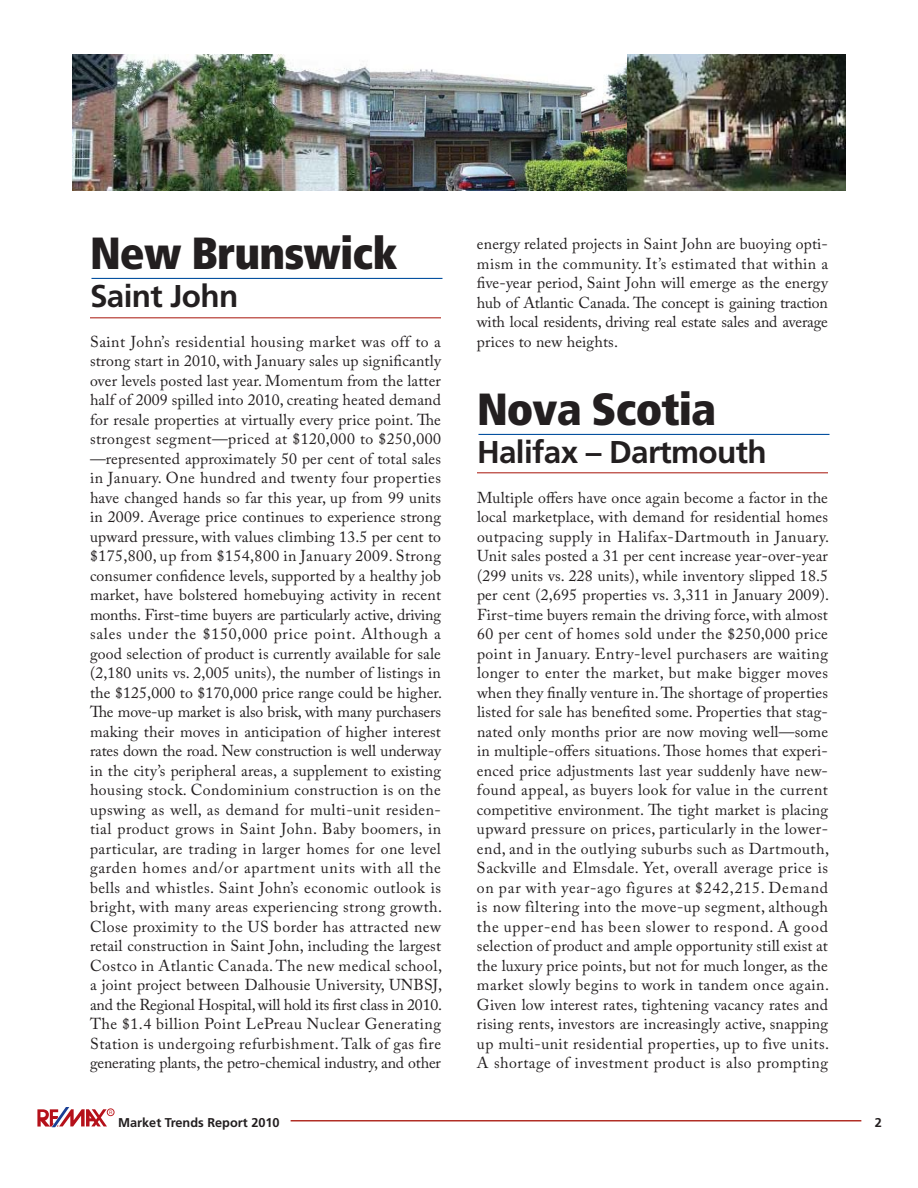
<style>
.page{position:relative;width:918px;height:1188px;background:#fff}
.page>*{position:absolute;margin:0;border:0;box-sizing:border-box;transform-origin:0 0}
.t1{font:900 condensed 45px "Frutiger LT Std";letter-spacing:-.02em;color:#231f20}
.t2{font:700 31.5px "Frutiger LT Std";letter-spacing:-.02em;color:#231f20}
.t3{font:15.75px/19.5px "Adobe Caslon Pro";letter-spacing:-.01em;color:#231f20;text-align:justify}
.t4{font:700 12.75px "Frutiger LT Std";color:#231f20}
.t5{font:4.8px "Helvetica Neue LT Std";color:#be2025}
</style>
<div class="page">
<svg style="left:37px;top:1107px;width:70px;height:20px"></svg>
<div style="left:107px;top:1109px;width:7px;height:7px;border:1px solid #be2025;border-radius:50%"></div>
<hr style="left:291px;top:1120px;width:570px;height:2px;background:#b12e25">
<img style="left:627px;top:54px;width:219px;height:136px">
<img style="left:72px;top:54px;width:298px;height:136px">
<hr style="left:477px;top:472px;width:351px;height:1px;background:#b12e25">
<hr style="left:90px;top:317px;width:351px;height:1px;background:#b12e25">
<img style="left:370px;top:63px;width:257px;height:127px">
<hr style="left:478px;top:434px;width:351px;height:1px;background:#0651a0">
<hr style="left:91px;top:278px;width:351px;height:1px;background:#0651a0">
<h1 class="t1" style="left:90px;top:232px;width:309px">New Brunswick</h1>
<h2 class="t2" style="left:90px;top:281px;width:150px">Saint John</h2>
<p class="t3" style="left:90px;top:333px;width:354px">Saint John’s residential housing market was off to a strong start in 2010, with January sales up significantly over levels posted last year. Momentum from the latter half of 2009 spilled into 2010, creating heated demand for resale properties at virtually every price point. The strongest segment—priced at $120,000 to $250,000 —represented approximately 50 per cent of total sales in January. One hundred and twenty four properties have changed hands so far this year, up from 99 units in 2009. Average price continues to experience strong upward pressure, with values climbing 13.5 per cent to $175,800, up from $154,800 in January 2009. Strong consumer confidence levels, supported by a healthy job market, have bolstered homebuying activity in recent months. First-time buyers are particularly active, driving sales under the $150,000 price point. Although a good selection of product is currently available for sale (2,180 units vs. 2,005 units), the number of listings in the $125,000 to $170,000 price range could be higher.<br>The move-up market is also brisk, with many purchasers making their moves in anticipation of higher interest rates down the road. New construction is well underway in the city’s peripheral areas, a supplement to existing housing stock. Condominium construction is on the upswing as well, as demand for multi-unit residen&shy;tial product grows in Saint John. Baby boomers, in particular, are trading in larger homes for one level garden homes and/or apartment units with all the bells and whistles. Saint John’s economic outlook is bright, with many areas experiencing strong growth.<br>Close proximity to the US border has attracted new retail construction in Saint John, including the largest Costco in Atlantic Canada. The new medical school, a joint project between Dalhousie University, UNBSJ, and the Regional Hospital, will hold its first class in 2010.<br>The $1.4 billion Point LePreau Nuclear Generating Station is undergoing refurbishment. Talk of gas fire generating plants, the petro-chemical industry, and other</p>
<p class="t5" style="left:109px;top:1110px;width:5px">R</p>
<p class="t4" style="left:118px;top:1116px;width:163px">Market Trends Report 2010</p>
<p class="t3" style="left:477px;top:235px;width:353px">energy related projects in Saint John are buoying opti&shy;mism in the community. It’s estimated that within a five-year period, Saint John will emerge as the energy hub of Atlantic Canada. The concept is gaining traction with local residents, driving real estate sales and average prices to new heights.</p>
<h1 class="t1" style="left:477px;top:388px;width:241px">Nova Scotia</h1>
<h2 class="t2" style="left:477px;top:437px;width:291px">Halifax – Dartmouth</h2>
<p class="t3" style="left:477px;top:489px;width:354px">Multiple offers have once again become a factor in the local marketplace, with demand for residential homes outpacing supply in Halifax-Dartmouth in January.<br>Unit sales posted a 31 per cent increase year-over-year (299 units vs. 228 units), while inventory slipped 18.5 per cent (2,695 properties vs. 3,311 in January 2009).<br>First-time buyers remain the driving force, with almost 60 per cent of homes sold under the $250,000 price point in January. Entry-level purchasers are waiting longer to enter the market, but make bigger moves when they finally venture in. The shortage of properties listed for sale has benefited some. Properties that stag&shy;nated only months prior are now moving well—some in multiple-offers situations. Those homes that experi&shy;enced price adjustments last year suddenly have new&shy;found appeal, as buyers look for value in the current competitive environment. The tight market is placing upward pressure on prices, particularly in the lower&shy;end, and in the outlying suburbs such as Dartmouth, Sackville and Elmsdale. Yet, overall average price is on par with year-ago figures at $242,215. Demand is now filtering into the move-up segment, although the upper-end has been slower to respond. A good selection of product and ample opportunity still exist at the luxury price points, but not for much longer, as the market slowly begins to work in tandem once again.<br>Given low interest rates, tightening vacancy rates and rising rents, investors are increasingly active, snapping up multi-unit residential properties, up to five units.<br>A shortage of investment product is also prompting</p>
<p class="t4" style="left:875px;top:1116px;width:9px">2</p>
</div>
